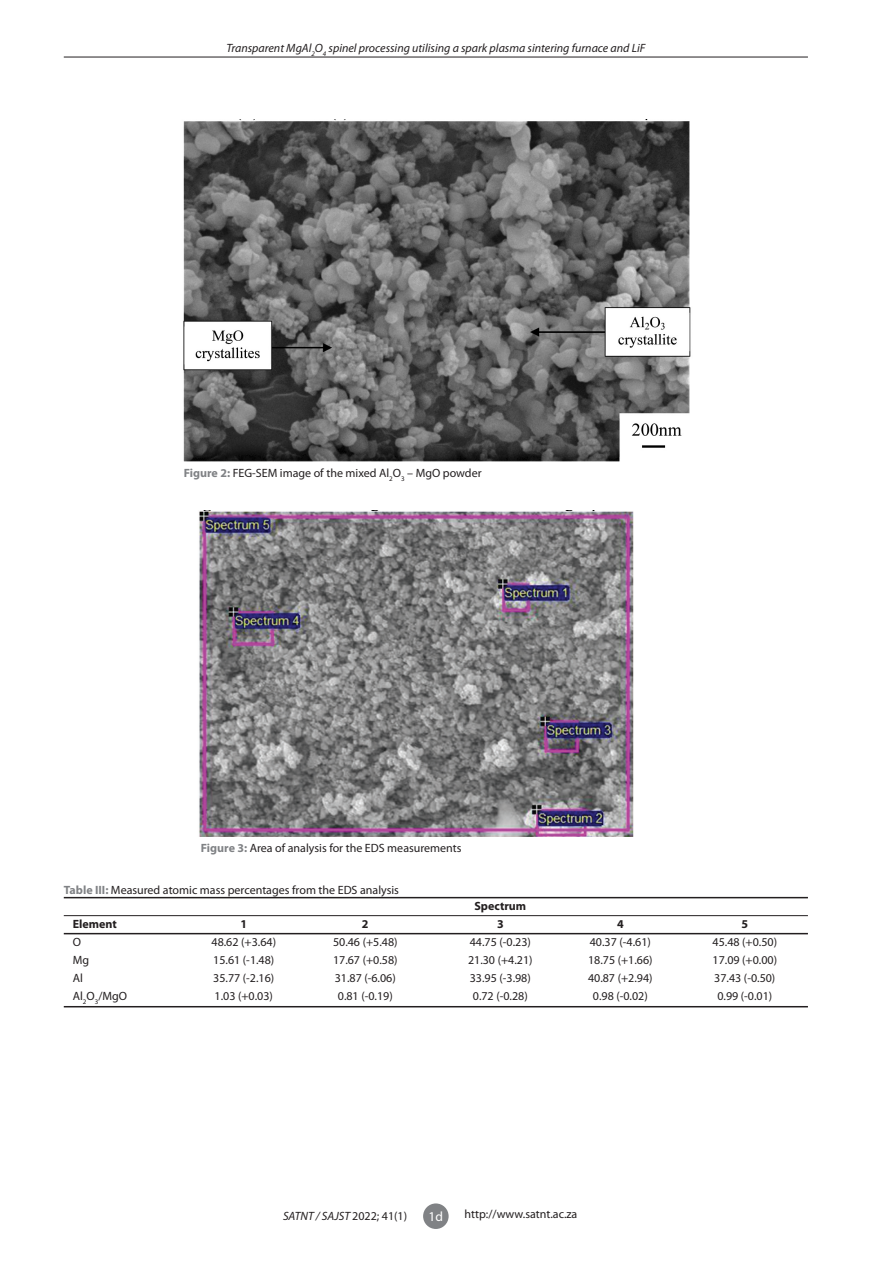
<style>
.page{position:relative;width:893px;height:1263px;background:#fff}
.page>*{position:absolute;margin:0;border:0;box-sizing:border-box;transform-origin:0 0}
.t1{font:13.5px "Myriad Pro";color:#fff}
.t2{font:12px "Myriad Pro";color:#231f20}
.t3{font:italic 12px "Myriad Pro";color:#231f20}
.t4{font:700 12px "Myriad Pro";color:#231f20}
.s1{font-weight:700;color:#808285}
.s2{font-style:normal}
</style>
<div class="page">
<div style="left:423px;top:1203px;width:26px;height:26px;background:#808285;border-radius:50%"></div>
<hr style="left:64px;top:57px;width:744px;height:1px;background:#231f20">
<img style="left:183px;top:119px;width:508px;height:343px">
<img style="left:199px;top:511px;width:435px;height:325px">
<hr style="left:64px;top:897px;width:744px;height:1px;background:#231f20">
<hr style="left:64px;top:915px;width:744px;height:1px;background:#231f20">
<hr style="left:64px;top:933px;width:744px;height:1px;background:#231f20">
<hr style="left:64px;top:1006px;width:744px;height:1px;background:#231f20">
<p class="t3" style="left:226px;top:40px;width:420px">Transparent MgAl<sub>2</sub>O<sub>4</sub> spinel processing utilising a spark plasma sintering furnace and LiF</p>
<p class="t2" style="left:184px;top:465px;width:299px"><span class="s1">Figure 2:</span> FEG-SEM image of the mixed Al<sub>2</sub>O<sub>3</sub> – MgO powder</p>
<p class="t2" style="left:201px;top:840px;width:262px"><span class="s1">Figure 3:</span> Area of analysis for the EDS measurements</p>
<p class="t2" style="left:64px;top:883px;width:337px"><span class="s1">Table III:</span> Measured atomic mass percentages from the EDS analysis</p>
<p class="t4" style="left:474px;top:898px;width:53px">Spectrum</p>
<p class="t4" style="left:73px;top:916px;width:46px">Element</p>
<p class="t4" style="left:240px;top:916px;width:8px">1</p>
<p class="t4" style="left:362px;top:916px;width:8px">2</p>
<p class="t4" style="left:497px;top:916px;width:8px">3</p>
<p class="t4" style="left:617px;top:916px;width:8px">4</p>
<p class="t4" style="left:741px;top:916px;width:8px">5</p>
<p class="t2" style="left:73px;top:935px;width:10px">O</p>
<p class="t2" style="left:212px;top:935px;width:66px">48.62 (+3.64)</p>
<p class="t2" style="left:333px;top:935px;width:66px">50.46 (+5.48)</p>
<p class="t2" style="left:470px;top:935px;width:63px">44.75 (-0.23)</p>
<p class="t2" style="left:590px;top:935px;width:63px">40.37 (-4.61)</p>
<p class="t2" style="left:713px;top:935px;width:66px">45.48 (+0.50)</p>
<p class="t2" style="left:73px;top:953px;width:18px">Mg</p>
<p class="t2" style="left:213px;top:953px;width:63px">15.61 (-1.48)</p>
<p class="t2" style="left:333px;top:953px;width:66px">17.67 (+0.58)</p>
<p class="t2" style="left:468px;top:953px;width:66px">21.30 (+4.21)</p>
<p class="t2" style="left:588px;top:953px;width:66px">18.75 (+1.66)</p>
<p class="t2" style="left:712px;top:953px;width:66px">17.09 (+0.00)</p>
<p class="t2" style="left:73px;top:971px;width:12px">Al</p>
<p class="t2" style="left:213px;top:971px;width:63px">35.77 (-2.16)</p>
<p class="t2" style="left:335px;top:971px;width:63px">31.87 (-6.06)</p>
<p class="t2" style="left:470px;top:971px;width:63px">33.95 (-3.98)</p>
<p class="t2" style="left:588px;top:971px;width:66px">40.87 (+2.94)</p>
<p class="t2" style="left:714px;top:971px;width:63px">37.43 (-0.50)</p>
<p class="t2" style="left:73px;top:989px;width:56px">Al<sub>2</sub>O<sub>3</sub>/MgO</p>
<p class="t2" style="left:215px;top:989px;width:60px">1.03 (+0.03)</p>
<p class="t2" style="left:338px;top:989px;width:56px">0.81 (-0.19)</p>
<p class="t2" style="left:473px;top:989px;width:56px">0.72 (-0.28)</p>
<p class="t2" style="left:593px;top:989px;width:56px">0.98 (-0.02)</p>
<p class="t2" style="left:717px;top:989px;width:56px">0.99 (-0.01)</p>
<p class="t3" style="left:283px;top:1208px;width:126px">SATNT / SAJST <span class="s2">2022; 41(1)</span></p>
<p class="t1" style="left:429px;top:1208px;width:16px">1d</p>
<p class="t2" style="left:465px;top:1207px;width:114px">http://www.satnt.ac.za</p>
</div>
